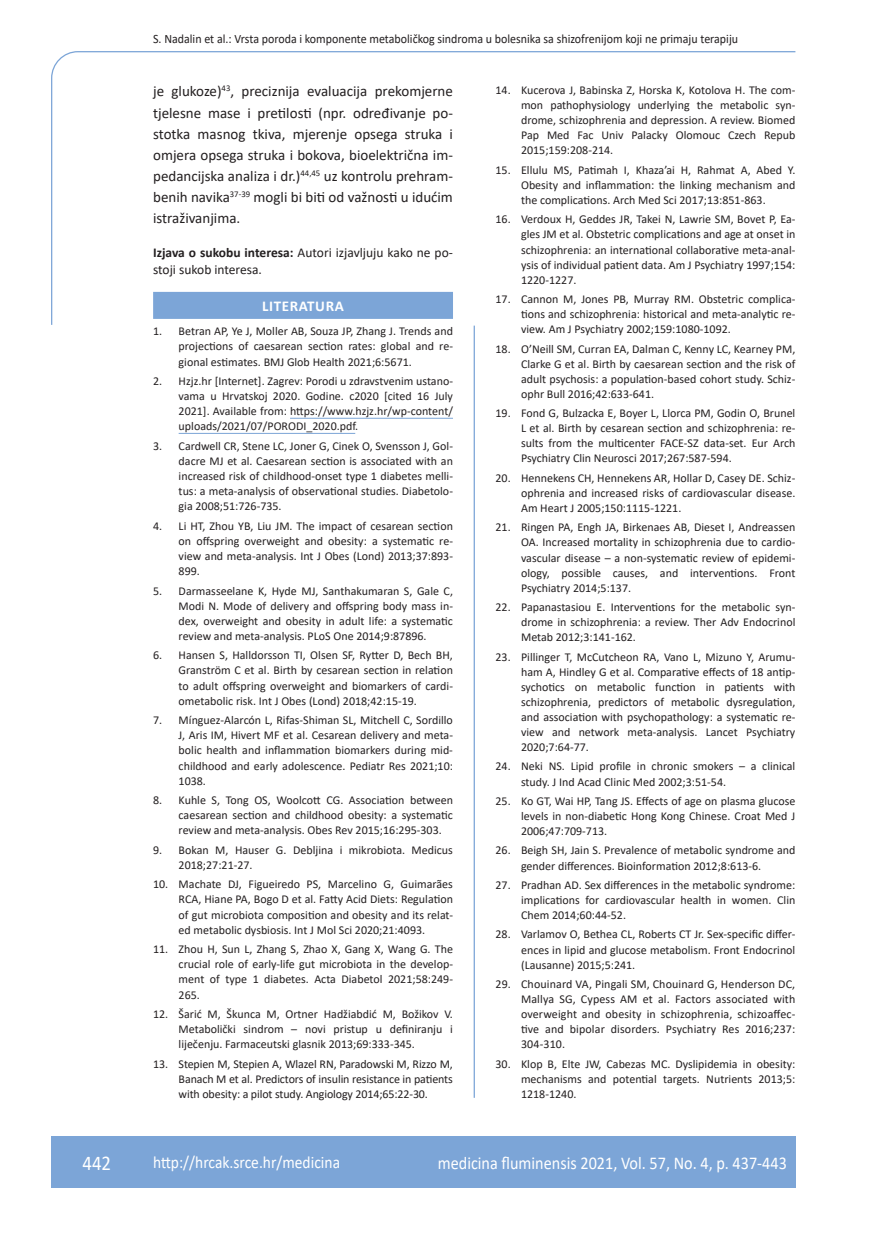
<style>
.page{position:relative;width:872px;height:1234px;background:#fff}
.page>*{position:absolute;margin:0;border:0;box-sizing:border-box;transform-origin:0 0}
.t1{font:21px "Calibri";color:#fff;scale:.9 1}
.t2{font:18px "Calibri";color:#fff;scale:.9 1}
.t3{font:17.25px "Calibri";color:#fff;scale:.9 1}
.osnovni_tekst{font:15px/21.1px "Calibri";color:#231f20;text-align:justify}
.naslov_ruler{font:700 15px "Calibri";letter-spacing:.04em;color:#fff}
.izjava{font:13.5px/16.6px "Calibri";color:#231f20}
.glava{font:12.75px "Calibri";color:#231f20;scale:.94 1}
.literatura{font:12px/15.1px "Calibri";color:#231f20;text-align:justify}
.s1{font-weight:700}
</style>
<div class="page">
<svg style="left:51px;top:51px;width:745px;height:274px"></svg>
<hr style="left:473px;top:325px;width:2px;height:772px;background:#7ca5d7">
<div style="left:51px;top:1135px;width:744px;height:51px;background:#7ca5d7"></div>
<div style="left:153px;top:292px;width:300px;height:27px;background:#7ca5d7"></div>
<hr style="left:290px;top:418px;width:163px;height:1px;background:#7ca5d7">
<hr style="left:179px;top:433px;width:176px;height:1px;background:#7ca5d7">
<p class="glava" style="left:153px;top:29px;width:624px">S. Nadalin et al.: Vrsta poroda i komponente metaboličkog sindroma u bolesnika sa shizofrenijom koji ne primaju terapiju</p>
<p class="osnovni_tekst" style="left:153px;top:80px;width:301px">je glukoze)<sup>43</sup>, preciznija evaluacija prekomjerne tjelesne mase i pretilosti (npr. određivanje po&shy;stotka masnog tkiva, mjerenje opsega struka i omjera opsega struka i bokova, bioelektrična im&shy;pedancijska analiza i dr.)<sup>44,45</sup> uz kontrolu prehram&shy;benih navika<sup>37-39</sup> mogli bi biti od važnosti u idućim istraživanjima.</p>
<p class="izjava" style="left:153px;top:244px;width:301px"><span class="s1">Izjava o sukobu interesa:</span> Autori izjavljuju kako ne po&shy;stoji sukob interesa.</p>
<p class="naslov_ruler" style="left:262px;top:295px;width:83px">LITERATURA</p>
<p class="literatura" style="left:179px;top:323px;width:276px;text-indent:-26px">1. Betran AP, Ye J, Moller AB, Souza JP, Zhang J. Trends and projections of caesarean section rates: global and re&shy;gional estimates. BMJ Glob Health 2021;6:5671.</p>
<p class="literatura" style="left:179px;top:373px;width:276px;text-indent:-26px">2. Hzjz.hr [Internet]. Zagrev: Porodi u zdravstvenim ustano&shy;vama u Hrvatskoj 2020. Godine. c2020 [cited 16 July 2021]. Available from: https://www.hzjz.hr/wp-content/ uploads/2021/07/PORODI_2020.pdf.</p>
<p class="literatura" style="left:179px;top:438px;width:276px;text-indent:-26px">3. Cardwell CR, Stene LC, Joner G, Cinek O, Svensson J, Gol&shy;dacre MJ et al. Caesarean section is associated with an increased risk of childhood-onset type 1 diabetes melli&shy;tus: a meta-analysis of observational studies. Diabetolo&shy;gia 2008;51:726-735.</p>
<p class="literatura" style="left:179px;top:517px;width:276px;text-indent:-26px">4. Li HT, Zhou YB, Liu JM. The impact of cesarean section on offspring overweight and obesity: a systematic re&shy;view and meta-analysis. Int J Obes (Lond) 2013;37:893- 899.</p>
<p class="literatura" style="left:179px;top:582px;width:276px;text-indent:-26px">5. Darmasseelane K, Hyde MJ, Santhakumaran S, Gale C, Modi N. Mode of delivery and offspring body mass in&shy;dex, overweight and obesity in adult life: a systematic review and meta-analysis. PLoS One 2014;9:87896.</p>
<p class="literatura" style="left:179px;top:647px;width:276px;text-indent:-26px">6. Hansen S, Halldorsson TI, Olsen SF, Rytter D, Bech BH, Granström C et al. Birth by cesarean section in relation to adult offspring overweight and biomarkers of cardi&shy;ometabolic risk. Int J Obes (Lond) 2018;42:15-19.</p>
<p class="literatura" style="left:179px;top:712px;width:276px;text-indent:-26px">7. Mínguez-Alarcón L, Rifas-Shiman SL, Mitchell C, Sordillo J, Aris IM, Hivert MF et al. Cesarean delivery and meta&shy;bolic health and inflammation biomarkers during mid&shy;childhood and early adolescence. Pediatr Res 2021;10:<br>1038.</p>
<p class="literatura" style="left:179px;top:792px;width:276px;text-indent:-26px">8. Kuhle S, Tong OS, Woolcott CG. Association between caesarean section and childhood obesity: a systematic review and meta-analysis. Obes Rev 2015;16:295-303.</p>
<p class="literatura" style="left:179px;top:841px;width:276px;text-indent:-26px">9. Bokan M, Hauser G. Debljina i mikrobiota. Medicus<br>2018;27:21-27.</p>
<p class="literatura" style="left:179px;top:876px;width:276px;text-indent:-26px">10. Machate DJ, Figueiredo PS, Marcelino G, Guimarães RCA, Hiane PA, Bogo D et al. Fatty Acid Diets: Regulation of gut microbiota composition and obesity and its relat&shy;ed metabolic dysbiosis. Int J Mol Sci 2020;21:4093.</p>
<p class="literatura" style="left:179px;top:941px;width:276px;text-indent:-26px">11. Zhou H, Sun L, Zhang S, Zhao X, Gang X, Wang G. The crucial role of early-life gut microbiota in the develop&shy;ment of type 1 diabetes. Acta Diabetol 2021;58:249- 265.</p>
<p class="literatura" style="left:179px;top:1005px;width:276px;text-indent:-26px">12. Šarić M, Škunca M, Ortner Hadžiabdić M, Božikov V.<br>Metabolički sindrom – novi pristup u definiranju i liječenju. Farmaceutski glasnik 2013;69:333-345.</p>
<p class="literatura" style="left:179px;top:1055px;width:276px;text-indent:-26px">13. Stepien M, Stepien A, Wlazel RN, Paradowski M, Rizzo M, Banach M et al. Predictors of insulin resistance in patients with obesity: a pilot study. Angiology 2014;65:22-30.</p>
<p class="literatura" style="left:521px;top:82px;width:276px;text-indent:-26px">14. Kucerova J, Babinska Z, Horska K, Kotolova H. The com&shy;mon pathophysiology underlying the metabolic syn&shy;drome, schizophrenia and depression. A review. Biomed Pap Med Fac Univ Palacky Olomouc Czech Repub 2015;159:208-214.</p>
<p class="literatura" style="left:521px;top:162px;width:276px;text-indent:-26px">15. Ellulu MS, Patimah I, Khaza’ai H, Rahmat A, Abed Y.<br>Obesity and inflammation: the linking mechanism and the complications. Arch Med Sci 2017;13:851-863.</p>
<p class="literatura" style="left:521px;top:211px;width:276px;text-indent:-26px">16. Verdoux H, Geddes JR, Takei N, Lawrie SM, Bovet P, Ea&shy;gles JM et al. Obstetric complications and age at onset in schizophrenia: an international collaborative meta-anal&shy;ysis of individual patient data. Am J Psychiatry 1997;154:<br>1220-1227.</p>
<p class="literatura" style="left:521px;top:291px;width:276px;text-indent:-26px">17. Cannon M, Jones PB, Murray RM. Obstetric complica&shy;tions and schizophrenia: historical and meta-analytic re&shy;view. Am J Psychiatry 2002;159:1080-1092.</p>
<p class="literatura" style="left:521px;top:340px;width:276px;text-indent:-26px">18. O’Neill SM, Curran EA, Dalman C, Kenny LC, Kearney PM, Clarke G et al. Birth by caesarean section and the risk of adult psychosis: a population-based cohort study. Schiz&shy;ophr Bull 2016;42:633-641.</p>
<p class="literatura" style="left:521px;top:405px;width:276px;text-indent:-26px">19. Fond G, Bulzacka E, Boyer L, Llorca PM, Godin O, Brunel L et al. Birth by cesarean section and schizophrenia: re&shy;sults from the multicenter FACE-SZ data-set. Eur Arch Psychiatry Clin Neurosci 2017;267:587-594.</p>
<p class="literatura" style="left:521px;top:470px;width:276px;text-indent:-26px">20. Hennekens CH, Hennekens AR, Hollar D, Casey DE. Schiz&shy;ophrenia and increased risks of cardiovascular disease.<br>Am Heart J 2005;150:1115-1221.</p>
<p class="literatura" style="left:521px;top:519px;width:276px;text-indent:-26px">21. Ringen PA, Engh JA, Birkenaes AB, Dieset I, Andreassen OA. Increased mortality in schizophrenia due to cardio&shy;vascular disease – a non-systematic review of epidemi&shy;ology, possible causes, and interventions. Front Psychiatry 2014;5:137.</p>
<p class="literatura" style="left:521px;top:599px;width:276px;text-indent:-26px">22. Papanastasiou E. Interventions for the metabolic syn&shy;drome in schizophrenia: a review. Ther Adv Endocrinol Metab 2012;3:141-162.</p>
<p class="literatura" style="left:521px;top:648px;width:276px;text-indent:-26px">23. Pillinger T, McCutcheon RA, Vano L, Mizuno Y, Arumu&shy;ham A, Hindley G et al. Comparative effects of 18 antip&shy;sychotics on metabolic function in patients with schizophrenia, predictors of metabolic dysregulation, and association with psychopathology: a systematic re&shy;view and network meta-analysis. Lancet Psychiatry 2020;7:64-77.</p>
<p class="literatura" style="left:521px;top:758px;width:276px;text-indent:-26px">24. Neki NS. Lipid profile in chronic smokers – a clinical study. J Ind Acad Clinic Med 2002;3:51-54.</p>
<p class="literatura" style="left:521px;top:792px;width:276px;text-indent:-26px">25. Ko GT, Wai HP, Tang JS. Effects of age on plasma glucose levels in non-diabetic Hong Kong Chinese. Croat Med J 2006;47:709-713.</p>
<p class="literatura" style="left:521px;top:842px;width:276px;text-indent:-26px">26. Beigh SH, Jain S. Prevalence of metabolic syndrome and gender differences. Bioinformation 2012;8:613-6.</p>
<p class="literatura" style="left:521px;top:876px;width:276px;text-indent:-26px">27. Pradhan AD. Sex differences in the metabolic syndrome: implications for cardiovascular health in women. Clin Chem 2014;60:44-52.</p>
<p class="literatura" style="left:521px;top:926px;width:276px;text-indent:-26px">28. Varlamov O, Bethea CL, Roberts CT Jr. Sex-specific differ&shy;ences in lipid and glucose metabolism. Front Endocrinol (Lausanne) 2015;5:241.</p>
<p class="literatura" style="left:521px;top:975px;width:276px;text-indent:-26px">29. Chouinard VA, Pingali SM, Chouinard G, Henderson DC, Mallya SG, Cypess AM et al. Factors associated with overweight and obesity in schizophrenia, schizoaffec&shy;tive and bipolar disorders. Psychiatry Res 2016;237:<br>304-310.</p>
<p class="literatura" style="left:521px;top:1055px;width:276px;text-indent:-26px">30. Klop B, Elte JW, Cabezas MC. Dyslipidemia in obesity: mechanisms and potential targets. Nutrients 2013;5:<br>1218-1240.</p>
<p class="t1" style="left:82px;top:1147px;width:33px">442</p>
<p class="t3" style="left:153px;top:1149px;width:209px">http://hrcak.srce.hr/medicina</p>
<p class="t2" style="left:438px;top:1149px;width:389px">medicina fluminensis 2021, Vol. 57, No. 4, p. 437-443</p>
</div>
